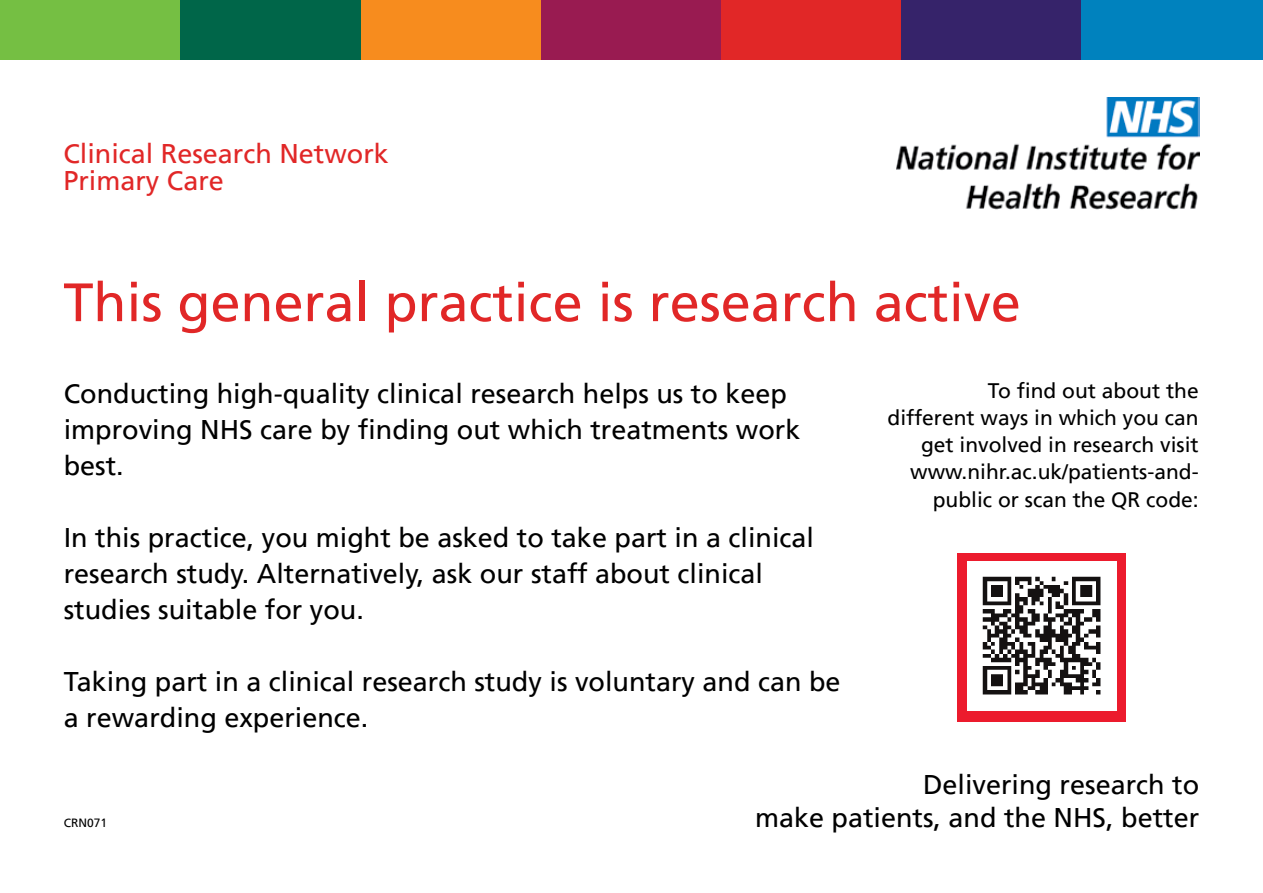
<style>
.page{position:relative;width:1263px;height:893px;background:#fff}
.page>*{position:absolute;margin:0;border:0;box-sizing:border-box;transform-origin:0 0}
.t1{font:54px "Frutiger LT";color:#e12727}
.t2{font:27px/36px "Frutiger LT";color:#000}
.t3{font:27px/27px "Frutiger LT";color:#e12727}
.t4{font:21px/27px "Frutiger LT";color:#000;text-align:right}
.t5{font:12px "Frutiger LT";color:#000}
</style>
<div class="page">
<img style="left:897px;top:98px;width:302px;height:112px">
<div style="left:0;top:0;width:180px;height:60px;background:#75bf43"></div>
<div style="left:180px;top:0;width:181px;height:60px;background:#006649"></div>
<div style="left:361px;top:0;width:180px;height:60px;background:#f78c1e"></div>
<div style="left:541px;top:0;width:180px;height:60px;background:#991b51"></div>
<div style="left:721px;top:0;width:180px;height:60px;background:#e12727"></div>
<div style="left:901px;top:0;width:180px;height:60px;background:#36236a"></div>
<div style="left:1081px;top:0;width:182px;height:60px;background:#0082be"></div>
<div style="left:957px;top:553px;width:168px;height:168px;background:#ec1b2d"></div>
<img style="left:967px;top:561px;width:150px;height:150px">
<p class="t3" style="left:63px;top:140px;width:327px">Clinical Research Network<br>Primary Care</p>
<h1 class="t1" style="left:63px;top:271px;width:959px">This general practice is research active</h1>
<p class="t2" style="left:64px;top:376px;width:738px">Conducting high-quality clinical research helps us to keep improving NHS care by finding out which treatments work best.</p>
<p class="t2" style="left:64px;top:520px;width:752px">In this practice, you might be asked to take part in a clinical research study. Alternatively, ask our staff about clinical studies suitable for you.</p>
<p class="t2" style="left:64px;top:664px;width:778px">Taking part in a clinical research study is voluntary and can be a rewarding experience.</p>
<p class="t4" style="left:888px;top:378px;width:313px">To find out about the<br>different ways in which you can get involved in research visit www.nihr.ac.uk/patients-and&shy;public or scan the QR code:</p>
<p class="t2" style="left:923px;top:767px;width:278px">Delivering research to</p>
<p class="t5" style="left:64px;top:816px;width:45px">CRN071</p>
<p class="t2" style="left:755px;top:800px;width:446px">make patients, and the NHS, better</p>
</div>
